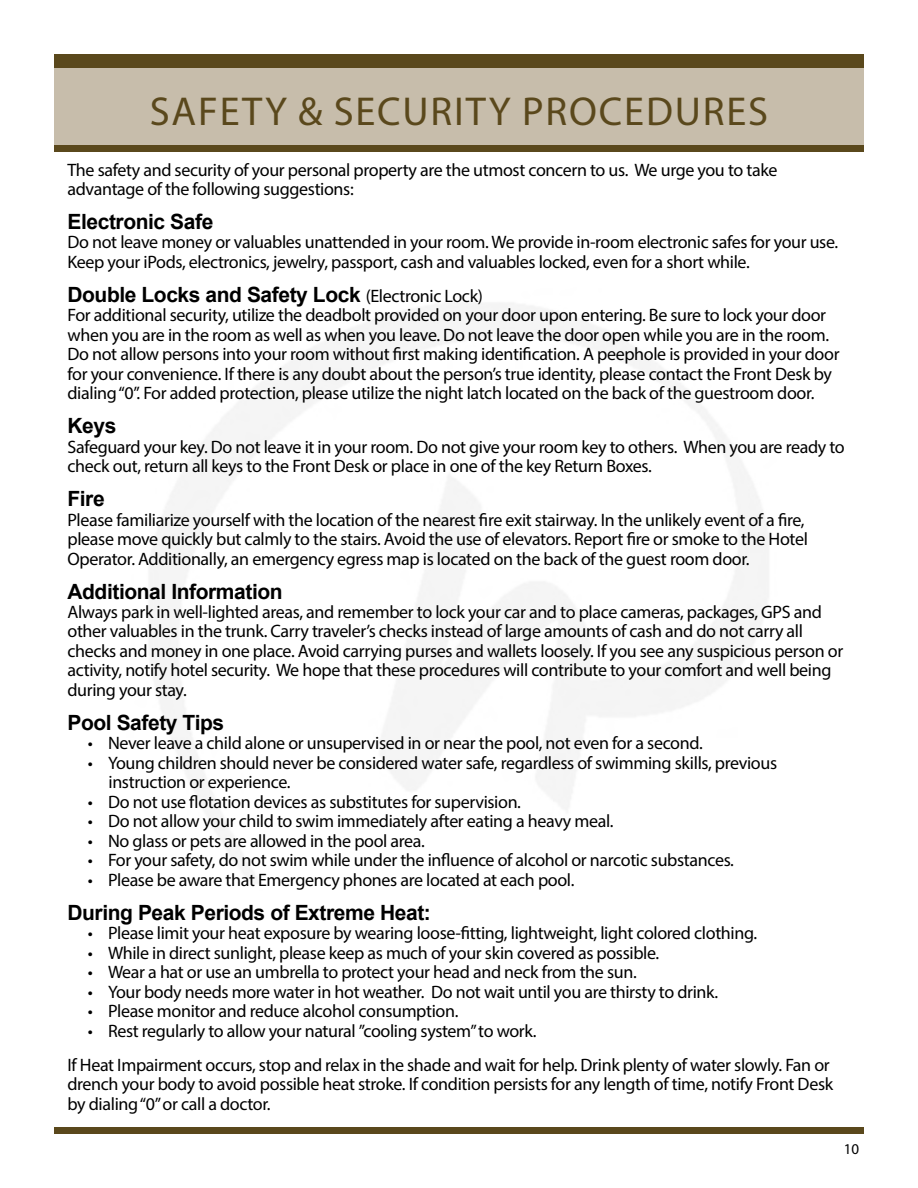
<style>
.page{position:relative;width:918px;height:1188px;background:#fff}
.page>*{position:absolute;margin:0;border:0;box-sizing:border-box;transform-origin:0 0}
.t1{font:40.5px "Myriad Pro";letter-spacing:.045em;color:#5a481c}
.t2{font:700 21px "Arial";letter-spacing:-.02em;color:#000}
.t3{font:18px/19.5px "Myriad Pro";letter-spacing:-.02em;color:#000}
.t4{font:15px "Myriad Pro";color:#000}
.s1{font-family:"Myriad Pro";font-weight:400;font-size:18px}
</style>
<div class="page">
<div style="left:54px;top:59px;width:810px;height:93px;background:#c7bdab"></div>
<div style="left:54px;top:145px;width:810px;height:7px;background:#5a481c"></div>
<div style="left:54px;top:54px;width:810px;height:14px;background:#5a481c"></div>
<div style="left:54px;top:1127px;width:810px;height:7px;background:#5a481c"></div>
<h1 class="t1" style="left:150px;top:87px;width:620px">SAFETY &amp; SECURITY PROCEDURES</h1>
<p class="t3" style="left:68px;top:159px;width:711px">The safety and security of your personal property are the utmost concern to us. We urge you to take advantage of the following suggestions:</p>
<p class="t2" style="left:68px;top:208px;width:147px">Electronic Safe</p>
<p class="t3" style="left:68px;top:232px;width:772px">Do not leave money or valuables unattended in your room. We provide in-room electronic safes for your use.<br>Keep your iPods, electronics, jewelry, passport, cash and valuables locked, even for a short while.</p>
<p class="t2" style="left:68px;top:280px;width:417px">Double Locks and Safety Lock <span class="s1">(Electronic Lock)</span></p>
<p class="t3" style="left:68px;top:305px;width:774px">For additional security, utilize the deadbolt provided on your door upon entering. Be sure to lock your door when you are in the room as well as when you leave. Do not leave the door open while you are in the room.<br>Do not allow persons into your room without first making identification. A peephole is provided in your door for your convenience. If there is any doubt about the person’s true identity, please contact the Front Desk by dialing “0”. For added protection, please utilize the night latch located on the back of the guestroom door.</p>
<p class="t2" style="left:68px;top:412px;width:50px">Keys</p>
<p class="t3" style="left:68px;top:437px;width:779px">Safeguard your key. Do not leave it in your room. Do not give your room key to others. When you are ready to check out, return all keys to the Front Desk or place in one of the key Return Boxes.</p>
<p class="t2" style="left:68px;top:485px;width:39px">Fire</p>
<p class="t3" style="left:68px;top:510px;width:742px">Please familiarize yourself with the location of the nearest fire exit stairway. In the unlikely event of a fire, please move quickly but calmly to the stairs. Avoid the use of elevators. Report fire or smoke to the Hotel<br>Operator. Additionally, an emergency egress map is located on the back of the guest room door.</p>
<p class="t2" style="left:68px;top:577px;width:217px">Additional Information</p>
<p class="t3" style="left:68px;top:602px;width:777px">Always park in well-lighted areas, and remember to lock your car and to place cameras, packages, GPS and other valuables in the trunk. Carry traveler’s checks instead of large amounts of cash and do not carry all checks and money in one place. Avoid carrying purses and wallets loosely. If you see any suspicious person or activity, notify hotel security. We hope that these procedures will contribute to your comfort and well being during your stay.</p>
<p class="t2" style="left:68px;top:709px;width:158px">Pool Safety Tips</p>
<p class="t3" style="left:88px;top:733px;width:617px">• Never leave a child alone or unsupervised in or near the pool, not even for a second.</p>
<p class="t3" style="left:108px;top:753px;width:670px;text-indent:-21px">• Young children should never be considered water safe, regardless of swimming skills, previous instruction or experience.</p>
<p class="t3" style="left:88px;top:792px;width:435px">• Do not use flotation devices as substitutes for supervision.</p>
<p class="t3" style="left:88px;top:811px;width:527px">• Do not allow your child to swim immediately after eating a heavy meal.</p>
<p class="t3" style="left:88px;top:831px;width:339px">• No glass or pets are allowed in the pool area.</p>
<p class="t3" style="left:88px;top:850px;width:648px">• For your safety, do not swim while under the influence of alcohol or narcotic substances.</p>
<p class="t3" style="left:88px;top:870px;width:488px">• Please be aware that Emergency phones are located at each pool.</p>
<p class="t2" style="left:68px;top:898px;width:365px">During Peak Periods of Extreme Heat:</p>
<p class="t3" style="left:88px;top:923px;width:671px">• Please limit your heat exposure by wearing loose-fitting, lightweight, light colored clothing.</p>
<p class="t3" style="left:88px;top:943px;width:573px">• While in direct sunlight, please keep as much of your skin covered as possible.</p>
<p class="t3" style="left:88px;top:962px;width:550px">• Wear a hat or use an umbrella to protect your head and neck from the sun.</p>
<p class="t3" style="left:88px;top:982px;width:632px">• Your body needs more water in hot weather. Do not wait until you are thirsty to drink.</p>
<p class="t3" style="left:88px;top:1001px;width:372px">• Please monitor and reduce alcohol consumption.</p>
<p class="t3" style="left:68px;top:1014px;width:764px;line-height:33.9px;text-indent:20px">• Rest regularly to allow your natural ”cooling system” to work.<br>If Heat Impairment occurs, stop and relax in the shade and wait for help. Drink plenty of water slowly. Fan or</p>
<p class="t3" style="left:68px;top:1074px;width:767px">drench your body to avoid possible heat stroke. If condition persists for any length of time, notify Front Desk by dialing “0” or call a doctor.</p>
<p class="t4" style="left:844px;top:1140px;width:17px">10</p>
</div>
